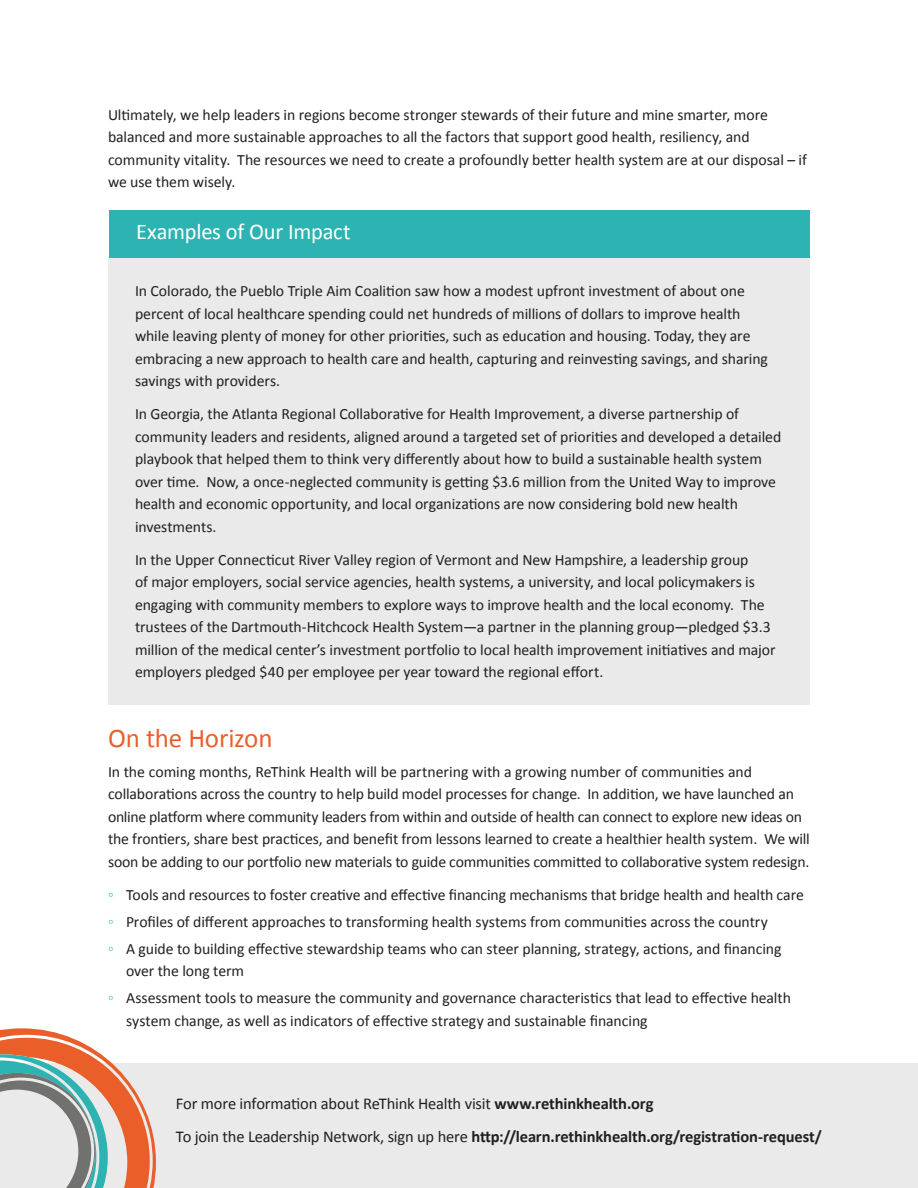
<style>
.page{position:relative;width:918px;height:1188px;background:#fff}
.page>*{position:absolute;margin:0;border:0;box-sizing:border-box;transform-origin:0 0}
.t1{font:27px "Calibri";letter-spacing:-.005em;color:#ea5f29}
.t2{font:22.5px "Calibri";letter-spacing:-.01em;color:#fff}
.Body{font:700 16.5px "Calibri";letter-spacing:-.005em;color:#231f20}
.Body-2{font:16.5px "Calibri";letter-spacing:-.01em;color:#231f20}
.Body-3{font:15.75px/22.5px "Calibri";letter-spacing:-.005em;color:#231f20}
.s1{font-weight:700;color:#2db4b2}
.s2{font-weight:700}
.s3{font-weight:400}
</style>
<div class="page">
<div style="left:0;top:1064px;width:918px;height:124px;background:#eaeaea"></div>
<svg style="left:0;top:1028px;width:156px;height:160px"></svg>
<div style="left:108px;top:257px;width:702px;height:447px;background:#eaeaea"></div>
<div style="left:109px;top:210px;width:701px;height:47px;background:#2db4b2"></div>
<p class="Body-3" style="left:108px;top:103px;width:701px">Ultimately, we help leaders in regions become stronger stewards of their future and mine smarter, more balanced and more sustainable approaches to all the factors that support good health, resiliency, and community vitality. The resources we need to create a profoundly better health system are at our disposal – if we use them wisely.</p>
<h2 class="t2" style="left:136px;top:217px;width:216px">Examples of Our Impact</h2>
<p class="Body-3" style="left:135px;top:280px;width:635px">In Colorado, the Pueblo Triple Aim Coalition saw how a modest upfront investment of about one percent of local healthcare spending could net hundreds of millions of dollars to improve health while leaving plenty of money for other priorities, such as education and housing. Today, they are embracing a new approach to health care and health, capturing and reinvesting savings, and sharing savings with providers.</p>
<p class="Body-3" style="left:135px;top:403px;width:648px">In Georgia, the Atlanta Regional Collaborative for Health Improvement, a diverse partnership of community leaders and residents, aligned around a targeted set of priorities and developed a detailed playbook that helped them to think very differently about how to build a sustainable health system over time. Now, a once-neglected community is getting $3.6 million from the United Way to improve health and economic opportunity, and local organizations are now considering bold new health investments.</p>
<p class="Body-3" style="left:135px;top:548px;width:642px">In the Upper Connecticut River Valley region of Vermont and New Hampshire, a leadership group<br>of major employers, social service agencies, health systems, a university, and local policymakers is engaging with community members to explore ways to improve health and the local economy. The trustees of the Dartmouth-Hitchcock Health System—a partner in the planning group—pledged $3.3 million of the medical center’s investment portfolio to local health improvement initiatives and major employers pledged $40 per employee per year toward the regional effort.</p>
<h2 class="t1" style="left:108px;top:721px;width:166px">On the Horizon</h2>
<p class="Body-3" style="left:108px;top:760px;width:703px">In the coming months, ReThink Health will be partnering with a growing number of communities and collaborations across the country to help build model processes for change. In addition, we have launched an online platform where community leaders from within and outside of health can connect to explore new ideas on the frontiers, share best practices, and benefit from lessons learned to create a healthier health system. We will soon be adding to our portfolio new materials to guide communities committed to collaborative system redesign.</p>
<p class="Body-3" style="left:108px;top:883px;width:697px"><span class="s1">◦</span> Tools and resources to foster creative and effective financing mechanisms that bridge health and health care</p>
<p class="Body-3" style="left:108px;top:910px;width:661px"><span class="s1">◦</span> Profiles of different approaches to transforming health systems from communities across the country</p>
<p class="Body-3" style="left:126px;top:937px;width:657px;text-indent:-18px"><span class="s1">◦</span> A guide to building effective stewardship teams who can steer planning, strategy, actions, and financing over the long term</p>
<p class="Body-3" style="left:126px;top:987px;width:666px;text-indent:-18px"><span class="s1">◦</span> Assessment tools to measure the community and governance characteristics that lead to effective health system change, as well as indicators of effective strategy and sustainable financing</p>
<p class="Body-2" style="left:176px;top:1093px;width:479px">For more information about ReThink Health visit <span class="s2">www.rethinkhealth.org</span></p>
<p class="Body" style="left:176px;top:1126px;width:648px"><span class="s3">To join the Leadership Network, sign up here</span> http://learn.rethinkhealth.org/registration-request/</p>
</div>
